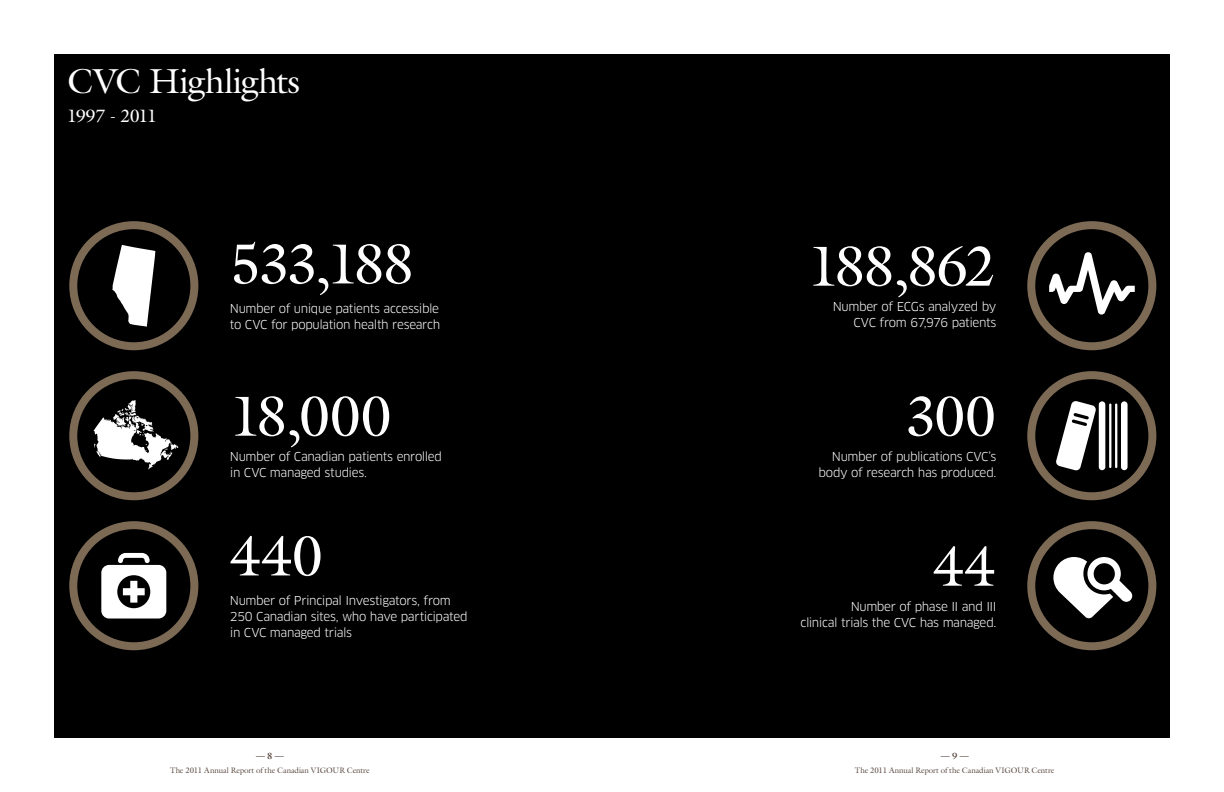
<style>
.page{position:relative;width:1224px;height:792px;background:#fff}
.page>*{position:absolute;margin:0;border:0;box-sizing:border-box;transform-origin:0 0}
.t1{font:57px "Galliard Std";letter-spacing:-.045em;color:#fff}
.t2{font:35px "Galliard Std";letter-spacing:-.015em;color:#fff}
.t3{font:18px "Galliard Std";letter-spacing:-.05em;color:#fff}
.t4{font:12px/16px "Clan OT";letter-spacing:-.03em;color:#fff}
.t5{font:700 9px "Galliard Std";color:#5a4a42}
.t6{font:8px "Galliard Std";letter-spacing:-.01em;color:#5a4a42}
</style>
<div class="page">
<div style="left:54px;top:54px;width:1116px;height:684px;background:#000"></div>
<svg style="left:112px;top:245px;width:44px;height:82px"></svg>
<div style="left:69px;top:221px;width:129px;height:129px;border:8px solid #7c6a55;border-radius:50%"></div>
<svg style="left:101px;top:553px;width:65px;height:66px"></svg>
<div style="left:69px;top:521px;width:129px;height:129px;border:8px solid #7c6a55;border-radius:50%"></div>
<svg style="left:94px;top:400px;width:84px;height:69px"></svg>
<div style="left:69px;top:371px;width:129px;height:129px;border:8px solid #7c6a55;border-radius:50%"></div>
<svg style="left:1049px;top:252px;width:86px;height:63px"></svg>
<div style="left:1027px;top:221px;width:129px;height:129px;border:8px solid #7c6a55;border-radius:50%"></div>
<div style="left:1099px;top:401px;width:6px;height:69px;background:#fff;border-radius:3px"></div>
<hr style="left:1109px;top:404px;width:2px;height:64px;background:#fff">
<hr style="left:1115px;top:404px;width:2px;height:64px;background:#fff">
<div style="left:1121px;top:401px;width:7px;height:69px;background:#fff;border-radius:3px"></div>
<svg style="left:1056px;top:401px;width:40px;height:70px"></svg>
<div style="left:1027px;top:371px;width:129px;height:129px;border:8px solid #7c6a55;border-radius:50%"></div>
<svg style="left:1053px;top:557px;width:79px;height:61px"></svg>
<div style="left:1027px;top:521px;width:129px;height:129px;border:8px solid #7c6a55;border-radius:50%"></div>
<h2 class="t2" style="left:67px;top:59px;width:234px">CVC Highlights</h2>
<h3 class="t3" style="left:67px;top:104px;width:92px">1997 - 2011</h3>
<h1 class="t1" style="left:230px;top:228px;width:187px">533,188</h1>
<p class="t4" style="left:230px;top:301px;width:212px">Number of unique patients accessible to CVC for population health research</p>
<h1 class="t1" style="left:230px;top:381px;width:164px">18,000</h1>
<p class="t4" style="left:230px;top:448px;width:214px">Number of Canadian patients enrolled in CVC managed studies.</p>
<h1 class="t1" style="left:230px;top:520px;width:95px">440</h1>
<p class="t4" style="left:230px;top:593px;width:239px">Number of Principal Investigators, from<br>250 Canadian sites, who have participated in CVC managed trials</p>
<p class="t5" style="left:256px;top:751px;width:29px">— 8 —</p>
<p class="t6" style="left:170px;top:766px;width:201px">The 2011 Annual Report of the Canadian VIGOUR Centre</p>
<h1 class="t1" style="left:808px;top:231px;width:190px">188,862</h1>
<p class="t4" style="left:833px;top:298px;width:165px;text-align:right">Number of ECGs analyzed by<br>CVC from 67,976 patients</p>
<h1 class="t1" style="left:904px;top:381px;width:94px">300</h1>
<p class="t4" style="left:819px;top:448px;width:179px;text-align:right">Number of publications CVC’s body of research has produced.</p>
<h1 class="t1" style="left:933px;top:531px;width:65px">44</h1>
<p class="t4" style="left:801px;top:598px;width:197px;text-align:right">Number of phase II and III<br>clinical trials the CVC has managed.</p>
<p class="t5" style="left:941px;top:751px;width:29px">— 9 —</p>
<p class="t6" style="left:855px;top:766px;width:201px">The 2011 Annual Report of the Canadian VIGOUR Centre</p>
</div>
